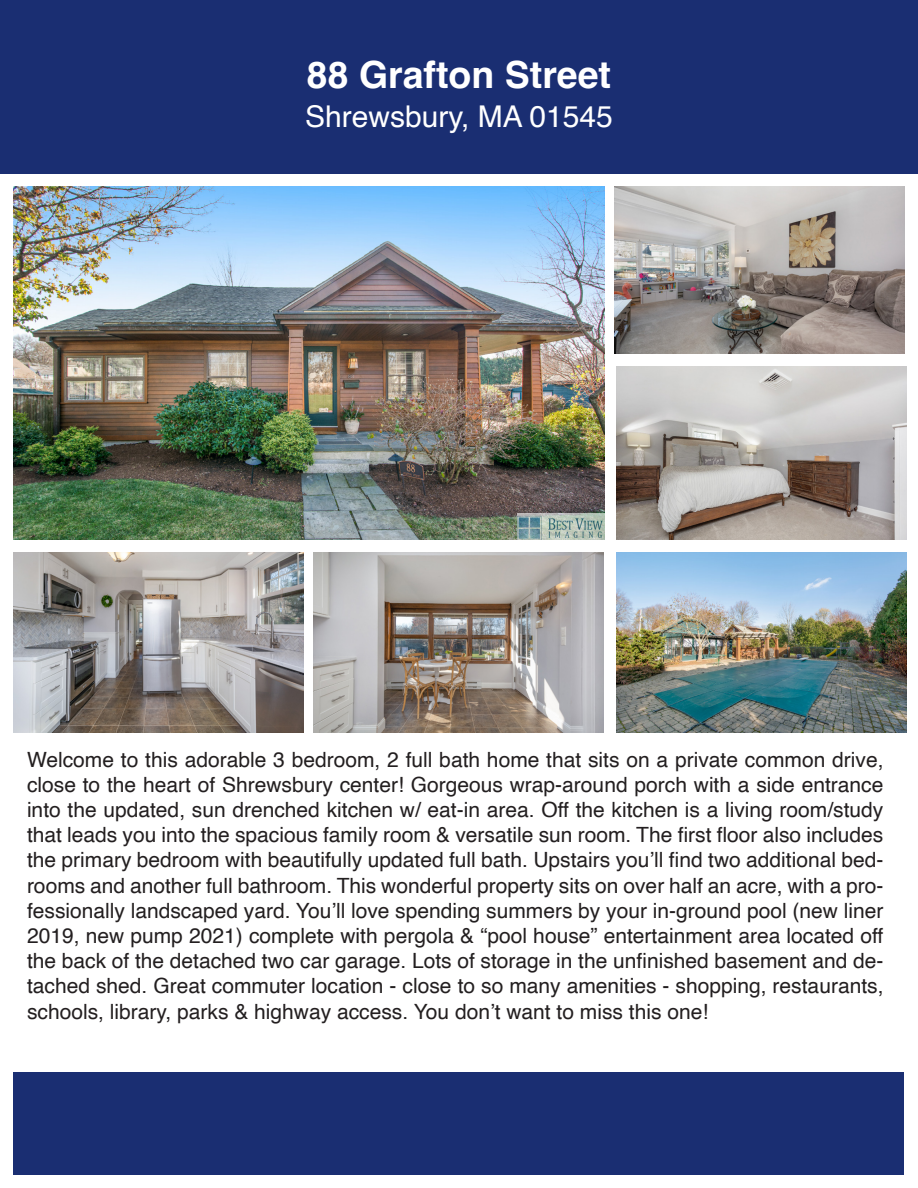
<style>
.page{position:relative;width:918px;height:1188px;background:#fff}
.page>*{position:absolute;margin:0;border:0;box-sizing:border-box;transform-origin:0 0}
.t1{font:700 37.5px "Helvetica";color:#fff}
.t2{font:30px "Helvetica";color:#fff}
.t3{font:21px/25.2px "Helvetica";color:#231f20;text-align:justify}
</style>
<div class="page">
<div style="left:0;top:0;width:918px;height:174px;background:#1a2e72"></div>
<div style="left:14px;top:1072px;width:890px;height:103px;background:#1a2e72"></div>
<img style="left:313px;top:552px;width:290px;height:180px">
<img style="left:616px;top:552px;width:290px;height:180px">
<img style="left:14px;top:552px;width:289px;height:180px">
<img style="left:617px;top:366px;width:289px;height:174px">
<img style="left:614px;top:186px;width:290px;height:168px">
<img style="left:14px;top:186px;width:591px;height:354px">
<img style="left:518px;top:513px;width:87px;height:27px">
<p class="t1" style="left:307px;top:52px;width:306px">88 Grafton Street</p>
<p class="t2" style="left:305px;top:94px;width:309px">Shrewsbury, MA 01545</p>
<p class="t3" style="left:27px;top:747px;width:858px">Welcome to this adorable 3 bedroom, 2 full bath home that sits on a private common drive, close to the heart of Shrewsbury center! Gorgeous wrap-around porch with a side entrance into the updated, sun drenched kitchen w/ eat-in area. Off the kitchen is a living room/study that leads you into the spacious family room &amp; versatile sun room. The first floor also includes the primary bedroom with beautifully updated full bath. Upstairs you’ll find two additional bed&shy;rooms and another full bathroom. This wonderful property sits on over half an acre, with a pro&shy;fessionally landscaped yard. You’ll love spending summers by your in-ground pool (new liner 2019, new pump 2021) complete with pergola &amp; “pool house” entertainment area located off the back of the detached two car garage. Lots of storage in the unfinished basement and de&shy;tached shed. Great commuter location - close to so many amenities - shopping, restaurants, schools, library, parks &amp; highway access. You don’t want to miss this one!</p>
</div>
